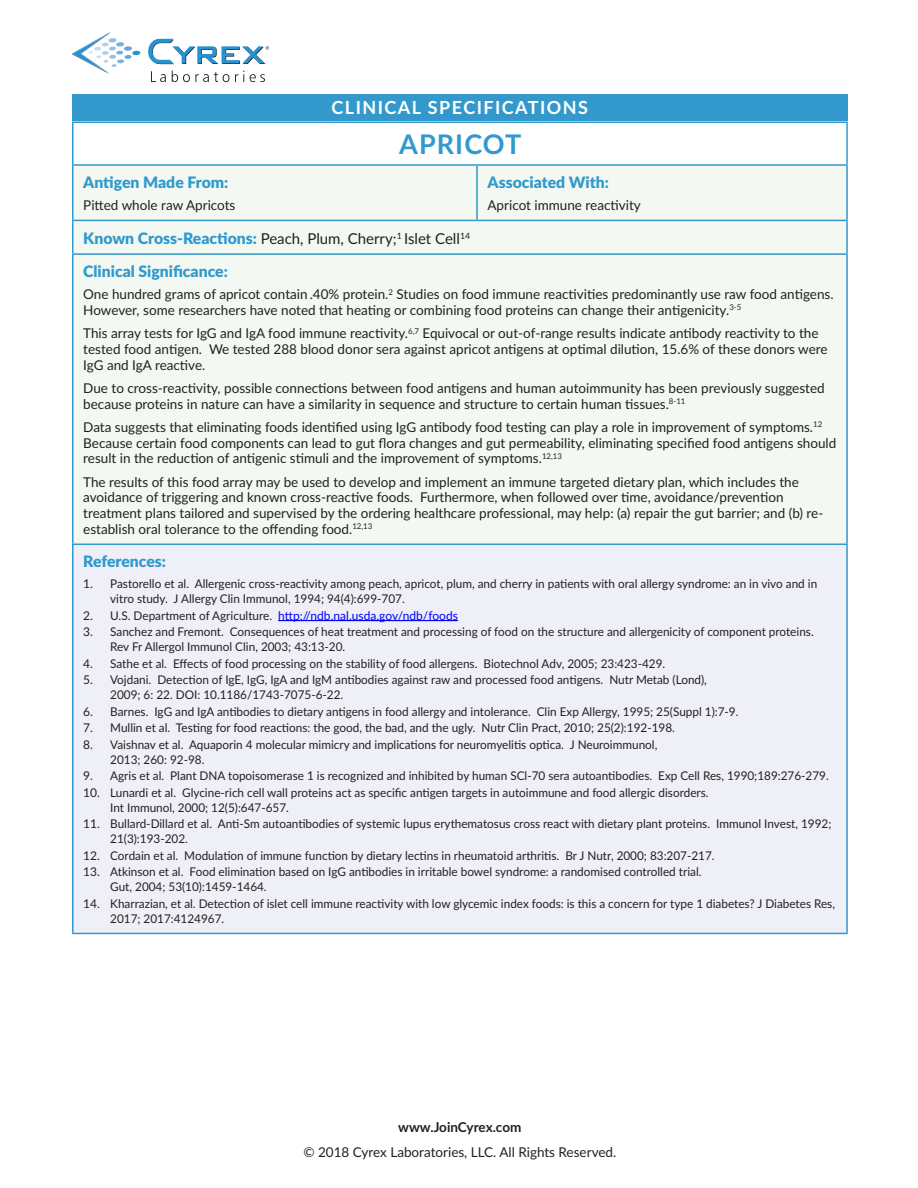
<style>
.page{position:relative;width:918px;height:1188px;background:#fff}
.page>*{position:absolute;margin:0;border:0;box-sizing:border-box;transform-origin:0 0}
.headline{font:700 27px "Lato";letter-spacing:.04em;color:#3199cd}
.t1{font:700 18px "Lato";letter-spacing:.08em;color:#fff}
.subhead{font:900 15.75px "Lato";color:#3199cd}
.subhead-2{font:15px "Lato";color:#231f20}
.Body_Text{font:13.5px/15.8px "Lato";color:#231f20}
.t2{font:700 13.5px "Lato";letter-spacing:-.005em;color:#231f20}
.t3{font:12px/15px "Lato";color:#231f20}
.t4{font:12px "Lato";color:#00f}
.s1{font-weight:900;font-size:15.75px;color:#3199cd}
.s2{color:#231f20}
</style>
<div class="page">
<svg style="left:151px;top:71px;width:15px;height:11px"></svg>
<svg style="left:172px;top:70px;width:72px;height:12px"></svg>
<svg style="left:250px;top:74px;width:15px;height:8px"></svg>
<svg style="left:72px;top:32px;width:69px;height:42px"></svg>
<svg style="left:148px;top:39px;width:121px;height:25px"></svg>
<div style="left:72px;top:94px;width:776px;height:28px;background:#39c"></div>
<div style="left:74px;top:166px;width:772px;height:378px;background:#f3f9f2"></div>
<div style="left:73px;top:544px;width:774px;height:389px;background:#eff0f7"></div>
<hr style="left:72px;top:122px;width:405px;height:1px;background:#3199cd">
<hr style="left:72px;top:123px;width:2px;height:41px;background:#3199cd">
<hr style="left:477px;top:122px;width:371px;height:1px;background:#3199cd">
<hr style="left:846px;top:123px;width:2px;height:41px;background:#3199cd">
<hr style="left:72px;top:221px;width:2px;height:32px;background:#3199cd">
<hr style="left:846px;top:221px;width:2px;height:32px;background:#3199cd">
<hr style="left:72px;top:545px;width:2px;height:388px;background:#3199cd">
<hr style="left:846px;top:545px;width:2px;height:388px;background:#3199cd">
<hr style="left:72px;top:933px;width:405px;height:1px;background:#3199cd">
<hr style="left:477px;top:933px;width:371px;height:1px;background:#3199cd">
<hr style="left:72px;top:253px;width:405px;height:2px;background:#3199cd">
<hr style="left:72px;top:255px;width:2px;height:289px;background:#3199cd">
<hr style="left:477px;top:253px;width:371px;height:2px;background:#3199cd">
<hr style="left:846px;top:255px;width:2px;height:289px;background:#3199cd">
<hr style="left:72px;top:544px;width:405px;height:1px;background:#3199cd">
<hr style="left:477px;top:544px;width:371px;height:1px;background:#3199cd">
<hr style="left:72px;top:164px;width:405px;height:2px;background:#3199cd">
<hr style="left:72px;top:166px;width:2px;height:54px;background:#3199cd">
<hr style="left:477px;top:164px;width:371px;height:2px;background:#3199cd">
<hr style="left:476px;top:166px;width:2px;height:54px;background:#3199cd">
<hr style="left:846px;top:166px;width:2px;height:54px;background:#3199cd">
<hr style="left:72px;top:220px;width:405px;height:1px;background:#3199cd">
<hr style="left:477px;top:220px;width:371px;height:1px;background:#3199cd">
<hr style="left:278px;top:620px;width:180px;height:1px;background:#00f">
<p class="subhead" style="left:83px;top:171px;width:147px">Antigen Made From:</p>
<p class="Body_Text" style="left:83px;top:197px;width:154px">Pitted whole raw Apricots</p>
<h2 class="t1" style="left:332px;top:95px;width:258px">CLINICAL SPECIFICATIONS</h2>
<p class="headline" style="left:399px;top:125px;width:124px">APRICOT</p>
<p class="subhead" style="left:488px;top:171px;width:123px">Associated With:</p>
<p class="Body_Text" style="left:488px;top:197px;width:155px">Apricot immune reactivity</p>
<p class="subhead-2" style="left:83px;top:227px;width:388px"><span class="s1">Known Cross-Reactions:</span> Peach, Plum, Cherry;<sup>1</sup> Islet Cell<sup>14</sup></p>
<p class="subhead" style="left:83px;top:260px;width:146px">Clinical Significance:</p>
<p class="Body_Text" style="left:83px;top:286px;width:752px">One hundred grams of apricot contain .40% protein.<sup>2</sup> Studies on food immune reactivities predominantly use raw food antigens.<br>However, some researchers have noted that heating or combining food proteins can change their antigenicity.<sup>3-5</sup></p>
<p class="Body_Text" style="left:83px;top:325px;width:746px">This array tests for IgG and IgA food immune reactivity.<sup>6,7</sup> Equivocal or out-of-range results indicate antibody reactivity to the tested food antigen. We tested 288 blood donor sera against apricot antigens at optimal dilution, 15.6% of these donors were<br>IgG and IgA reactive.</p>
<p class="Body_Text" style="left:83px;top:379px;width:743px">Due to cross-reactivity, possible connections between food antigens and human autoimmunity has been previously suggested because proteins in nature can have a similarity in sequence and structure to certain human tissues.<sup>8-11</sup></p>
<p class="Body_Text" style="left:83px;top:418px;width:755px">Data suggests that eliminating foods identified using IgG antibody food testing can play a role in improvement of symptoms.<sup>12<br></sup>Because certain food components can lead to gut flora changes and gut permeability, eliminating specified food antigens should result in the reduction of antigenic stimuli and the improvement of symptoms.<sup>12,13</sup></p>
<p class="Body_Text" style="left:83px;top:473px;width:742px">The results of this food array may be used to develop and implement an immune targeted dietary plan, which includes the avoidance of triggering and known cross-reactive foods. Furthermore, when followed over time, avoidance/prevention treatment plans tailored and supervised by the ordering healthcare professional, may help: (a) repair the gut barrier; and (b) re&shy;establish oral tolerance to the offending food.<sup>12,13</sup></p>
<p class="subhead" style="left:83px;top:550px;width:84px">References:</p>
<p class="t3" style="left:110px;top:576px;width:709px;text-indent:-27px">1. Pastorello et al. Allergenic cross-reactivity among peach, apricot, plum, and cherry in patients with oral allergy syndrome: an in vivo and in vitro study. J Allergy Clin Immunol, 1994; 94(4):699-707.</p>
<p class="t4" style="left:83px;top:607px;width:376px"><span class="s2">2. U.S. Department of Agriculture.</span> http://ndb.nal.usda.gov/ndb/foods</p>
<p class="t3" style="left:110px;top:624px;width:705px;text-indent:-27px">3. Sanchez and Fremont. Consequences of heat treatment and processing of food on the structure and allergenicity of component proteins.<br>Rev Fr Allergol Immunol Clin, 2003; 43:13-20.</p>
<p class="t3" style="left:83px;top:656px;width:584px">4. Sathe et al. Effects of food processing on the stability of food allergens. Biotechnol Adv, 2005; 23:423-429.</p>
<p class="t3" style="left:110px;top:672px;width:598px;text-indent:-27px">5. Vojdani. Detection of IgE, IgG, IgA and IgM antibodies against raw and processed food antigens. Nutr Metab (Lond),<br>2009; 6: 22. DOI: 10.1186/1743-7075-6-22.</p>
<p class="t3" style="left:83px;top:704px;width:657px">6. Barnes. IgG and IgA antibodies to dietary antigens in food allergy and intolerance. Clin Exp Allergy, 1995; 25(Suppl 1):7-9.</p>
<p class="t3" style="left:83px;top:720px;width:593px">7. Mullin et al. Testing for food reactions: the good, the bad, and the ugly. Nutr Clin Pract, 2010; 25(2):192-198.</p>
<p class="t3" style="left:110px;top:737px;width:549px;text-indent:-27px">8. Vaishnav et al. Aquaporin 4 molecular mimicry and implications for neuromyelitis optica. J Neuroimmunol,<br>2013; 260: 92-98.</p>
<p class="t3" style="left:83px;top:768px;width:747px">9. Agris et al. Plant DNA topoisomerase 1 is recognized and inhibited by human SCl-70 sera autoantibodies. Exp Cell Res, 1990;189:276-279.</p>
<p class="t3" style="left:110px;top:785px;width:600px;text-indent:-27px">10. Lunardi et al. Glycine-rich cell wall proteins act as specific antigen targets in autoimmune and food allergic disorders.<br>Int Immunol, 2000; 12(5):647-657.</p>
<p class="t3" style="left:110px;top:816px;width:723px;text-indent:-27px">11. Bullard-Dillard et al. Anti-Sm autoantibodies of systemic lupus erythematosus cross react with dietary plant proteins. Immunol Invest, 1992;<br>21(3):193-202.</p>
<p class="t3" style="left:83px;top:848px;width:633px">12. Cordain et al. Modulation of immune function by dietary lectins in rheumatoid arthritis. Br J Nutr, 2000; 83:207-217.</p>
<p class="t3" style="left:110px;top:864px;width:593px;text-indent:-27px">13. Atkinson et al. Food elimination based on IgG antibodies in irritable bowel syndrome: a randomised controlled trial.<br>Gut, 2004; 53(10):1459-1464.</p>
<p class="t3" style="left:110px;top:896px;width:726px;text-indent:-27px">14. Kharrazian, et al. Detection of islet cell immune reactivity with low glycemic index foods: is this a concern for type 1 diabetes? J Diabetes Res,<br>2017; 2017:4124967.</p>
<p class="t2" style="left:398px;top:1117px;width:125px">www.JoinCyrex.com</p>
<p class="Body_Text" style="left:303px;top:1143px;width:314px">© 2018 Cyrex Laboratories, LLC. All Rights Reserved.</p>
</div>
